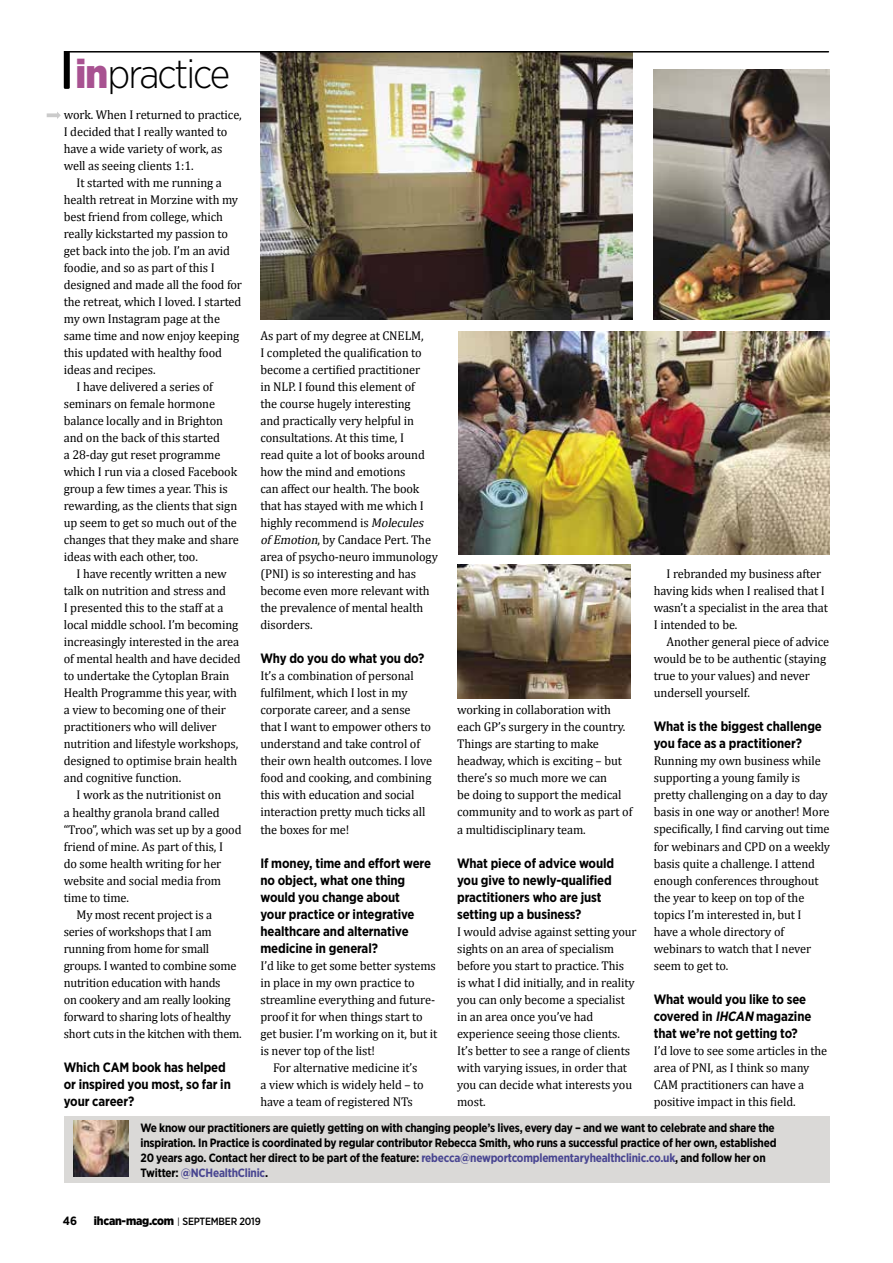
<style>
.page{position:relative;width:893px;height:1263px;background:#fff}
.page>*{position:absolute;margin:0;border:0;box-sizing:border-box;transform-origin:0 0}
.t1{font:300 40.5px "Gotham Narrow";letter-spacing:-.05em;color:#000}
.t2{font:700 13.5px/17px "Gotham Narrow";letter-spacing:-.01em;color:#000}
.t3{font:12.75px/17px "Cambria";letter-spacing:-.01em;color:#000}
.t4{font:700 12px/15px "Gotham Narrow";letter-spacing:-.02em;color:#000}
.t5{font:900 12px "Gotham Narrow";letter-spacing:-.02em;color:#000}
.s1{font-weight:900;color:#a85291}
.s2{font-style:italic}
.s3{color:#484591}
.s4{font-weight:300;font-size:12.15px}
.s5{font-weight:500;font-size:10.5px}
</style>
<div class="page">
<img style="left:260px;top:53px;width:372px;height:266px">
<hr style="left:65px;top:51px;width:763px;height:2px;background:#000">
<svg style="left:64px;top:51px;width:6px;height:38px"></svg>
<svg style="left:47px;top:112px;width:14px;height:7px"></svg>
<div style="left:64px;top:1116px;width:766px;height:67px;background:#dad9d7"></div>
<img style="left:74px;top:1121px;width:54px;height:56px">
<img style="left:457px;top:565px;width:174px;height:133px">
<img style="left:458px;top:331px;width:371px;height:223px">
<img style="left:654px;top:70px;width:176px;height:249px">
<h1 class="t1" style="left:75px;top:49px;width:156px"><span class="s1">in</span>practice</h1>
<p class="t3" style="left:64px;top:106px;width:180px">work. When I returned to practice,</p>
<p class="t3" style="left:64px;top:123px;width:165px">I decided that I really wanted to</p>
<p class="t3" style="left:64px;top:140px;width:160px">have a wide variety of work, as</p>
<p class="t3" style="left:64px;top:157px;width:131px">well as seeing clients 1:1.</p>
<p class="t3" style="left:77px;top:174px;width:147px">It started with me running a</p>
<p class="t3" style="left:64px;top:191px;width:176px">health retreat in Morzine with my</p>
<p class="t3" style="left:64px;top:208px;width:161px">best friend from college, which</p>
<p class="t3" style="left:64px;top:225px;width:166px">really kickstarted my passion to</p>
<p class="t3" style="left:64px;top:242px;width:168px">get back into the job. I’m an avid</p>
<p class="t3" style="left:64px;top:259px;width:152px">foodie, and so as part of this I</p>
<p class="t3" style="left:64px;top:276px;width:180px">designed and made all the food for</p>
<p class="t3" style="left:64px;top:293px;width:179px">the retreat, which I loved. I started</p>
<p class="t3" style="left:64px;top:310px;width:158px">my own Instagram page at the</p>
<p class="t3" style="left:64px;top:327px;width:177px">same time and now enjoy keeping</p>
<p class="t3" style="left:64px;top:344px;width:160px">this updated with healthy food</p>
<p class="t3" style="left:64px;top:361px;width:93px">ideas and recipes.</p>
<p class="t3" style="left:77px;top:378px;width:138px">I have delivered a series of</p>
<p class="t3" style="left:64px;top:395px;width:153px">seminars on female hormone</p>
<p class="t3" style="left:64px;top:412px;width:161px">balance locally and in Brighton</p>
<p class="t3" style="left:64px;top:429px;width:158px">and on the back of this started</p>
<p class="t3" style="left:64px;top:446px;width:158px">a 28-day gut reset programme</p>
<p class="t3" style="left:64px;top:463px;width:175px">which I run via a closed Facebook</p>
<p class="t3" style="left:64px;top:480px;width:165px">group a few times a year. This is</p>
<p class="t3" style="left:64px;top:497px;width:175px">rewarding, as the clients that sign</p>
<p class="t3" style="left:64px;top:514px;width:175px">up seem to get so much out of the</p>
<p class="t3" style="left:64px;top:531px;width:177px">changes that they make and share</p>
<p class="t3" style="left:64px;top:548px;width:136px">ideas with each other, too.</p>
<p class="t3" style="left:77px;top:565px;width:152px">I have recently written a new</p>
<p class="t3" style="left:64px;top:582px;width:164px">talk on nutrition and stress and</p>
<p class="t3" style="left:64px;top:599px;width:161px">I presented this to the staff at a</p>
<p class="t3" style="left:64px;top:616px;width:176px">local middle school. I’m becoming</p>
<p class="t3" style="left:64px;top:633px;width:177px">increasingly interested in the area</p>
<p class="t3" style="left:64px;top:650px;width:178px">of mental health and have decided</p>
<p class="t3" style="left:64px;top:667px;width:167px">to undertake the Cytoplan Brain</p>
<p class="t3" style="left:64px;top:684px;width:175px">Health Programme this year, with</p>
<p class="t3" style="left:64px;top:701px;width:164px">a view to becoming one of their</p>
<p class="t3" style="left:64px;top:718px;width:154px">practitioners who will deliver</p>
<p class="t3" style="left:64px;top:735px;width:176px">nutrition and lifestyle workshops,</p>
<p class="t3" style="left:64px;top:753px;width:175px">designed to optimise brain health</p>
<p class="t3" style="left:64px;top:770px;width:119px">and cognitive function.</p>
<p class="t3" style="left:77px;top:787px;width:146px">I work as the nutritionist on</p>
<p class="t3" style="left:64px;top:804px;width:157px">a healthy granola brand called</p>
<p class="t3" style="left:64px;top:821px;width:179px">“Troo”, which was set up by a good</p>
<p class="t3" style="left:64px;top:838px;width:161px">friend of mine. As part of this, I</p>
<p class="t3" style="left:64px;top:855px;width:159px">do some health writing for her</p>
<p class="t3" style="left:64px;top:872px;width:159px">website and social media from</p>
<p class="t3" style="left:64px;top:889px;width:67px">time to time.</p>
<p class="t3" style="left:77px;top:906px;width:137px">My most recent project is a</p>
<p class="t3" style="left:64px;top:923px;width:150px">series of workshops that I am</p>
<p class="t3" style="left:64px;top:940px;width:147px">running from home for small</p>
<p class="t3" style="left:64px;top:957px;width:174px">groups. I wanted to combine some</p>
<p class="t3" style="left:64px;top:974px;width:158px">nutrition education with hands</p>
<p class="t3" style="left:64px;top:991px;width:168px">on cookery and am really looking</p>
<p class="t3" style="left:64px;top:1008px;width:169px">forward to sharing lots of healthy</p>
<p class="t3" style="left:64px;top:1025px;width:179px">short cuts in the kitchen with them.</p>
<p class="t2" style="left:64px;top:1058px;width:169px">Which CAM book has helped or inspired you most, so far in your career?</p>
<p class="t3" style="left:260px;top:327px;width:179px">As part of my degree at CNELM,<br>I completed the qualification to become a certified practitioner<br>in NLP. I found this element of<br>the course hugely interesting<br>and practically very helpful in consultations. At this time, I<br>read quite a lot of books around how the mind and emotions<br>can affect our health. The book that has stayed with me which I highly recommend is <span class="s2">Molecules ofEmotion</span>, by Candace Pert. The area of psycho-neuro immunology (PNI) is so interesting and has become even more relevant with the prevalence of mental health disorders.</p>
<p class="t2" style="left:260px;top:650px;width:165px">Why do you do what you do?</p>
<p class="t3" style="left:260px;top:667px;width:173px">It’s a combination of personal fulfilment, which I lost in my corporate career, and a sense that I want to empower others to understand and take control of their own health outcomes. I love food and cooking, and combining this with education and social interaction pretty much ticks all the boxes for me!</p>
<p class="t2" style="left:260px;top:854px;width:172px">If money, time and effort were no object, what one thing would you change about<br>your practice or integrative healthcare and alternative medicine in general?</p>
<p class="t3" style="left:260px;top:957px;width:177px">I’d like to get some better systems</p>
<p class="t3" style="left:260px;top:974px;width:156px">in place in my own practice to</p>
<p class="t3" style="left:260px;top:991px;width:176px">streamline everything and future-</p>
<p class="t3" style="left:260px;top:1008px;width:164px">proof it for when things start to</p>
<p class="t3" style="left:260px;top:1025px;width:178px">get busier. I’m working on it, but it</p>
<p class="t3" style="left:260px;top:1042px;width:116px">is never top of the list!</p>
<p class="t3" style="left:273px;top:1059px;width:146px">For alternative medicine it’s</p>
<p class="t3" style="left:260px;top:1076px;width:165px">a view which is widely held – to</p>
<p class="t3" style="left:260px;top:1093px;width:154px">have a team of registered NTs</p>
<p class="t3" style="left:654px;top:565px;width:176px;text-indent:13px">I rebranded my business after having kids when I realised that I wasn’t a specialist in the area that<br>I intended to be.</p>
<p class="t3" style="left:654px;top:633px;width:177px;text-indent:13px">Another general piece of advice would be to be authentic (staying true to your values) and never undersell yourself.</p>
<p class="t2" style="left:654px;top:718px;width:170px">What is the biggest challenge you face as a practitioner?</p>
<p class="t3" style="left:654px;top:752px;width:178px">Running my own business while supporting a young family is pretty challenging on a day to day basis in one way or another! More specifically, I find carving out time for webinars and CPD on a weekly basis quite a challenge. I attend enough conferences throughout the year to keep on top of the topics I’m interested in, but I<br>have a whole directory of webinars to watch that I never seem to get to.</p>
<p class="t2" style="left:654px;top:990px;width:159px">What would you like to see covered in <span class="s2">IHCAN</span> magazine that we’re not getting to?</p>
<p class="t3" style="left:654px;top:1042px;width:175px">I’d love to see some articles in the area of PNI, as I think so many<br>CAM practitioners can have a positive impact in this field.</p>
<p class="t4" style="left:141px;top:1120px;width:637px">We know our practitioners are quietly getting on with changing people’s lives, every day – and we want to celebrate and share the inspiration. In Practice is coordinated by regular contributor Rebecca Smith, who runs a successful practice of her own, established 20 years ago. Contact her direct to be part of the feature: <span class="s3">rebecca@newportcomplementaryhealthclinic.co.uk</span>, and follow her on Twitter: <span class="s3">@NCHealthClinic</span>.</p>
<p class="t3" style="left:457px;top:701px;width:177px">working in collaboration with each GP’s surgery in the country.<br>Things are starting to make headway, which is exciting – but there’s so much more we can<br>be doing to support the medical community and to work as part of a multidisciplinary team.</p>
<p class="t2" style="left:457px;top:854px;width:159px">What piece of advice would you give to newly-qualified practitioners who are just setting up a business?</p>
<p class="t3" style="left:457px;top:923px;width:181px">I would advise against setting your sights on an area of specialism before you start to practice. This<br>is what I did initially, and in reality you can only become a specialist in an area once you’ve had experience seeing those clients.<br>It’s better to see a range of clients with varying issues, in order that you can decide what interests you most.</p>
<p class="t4" style="left:63px;top:1213px;width:16px">46</p>
<p class="t5" style="left:94px;top:1213px;width:168px">ihcan-mag.com <span class="s4">I</span> <span class="s5">SEPTEMBER 2019</span></p>
</div>
